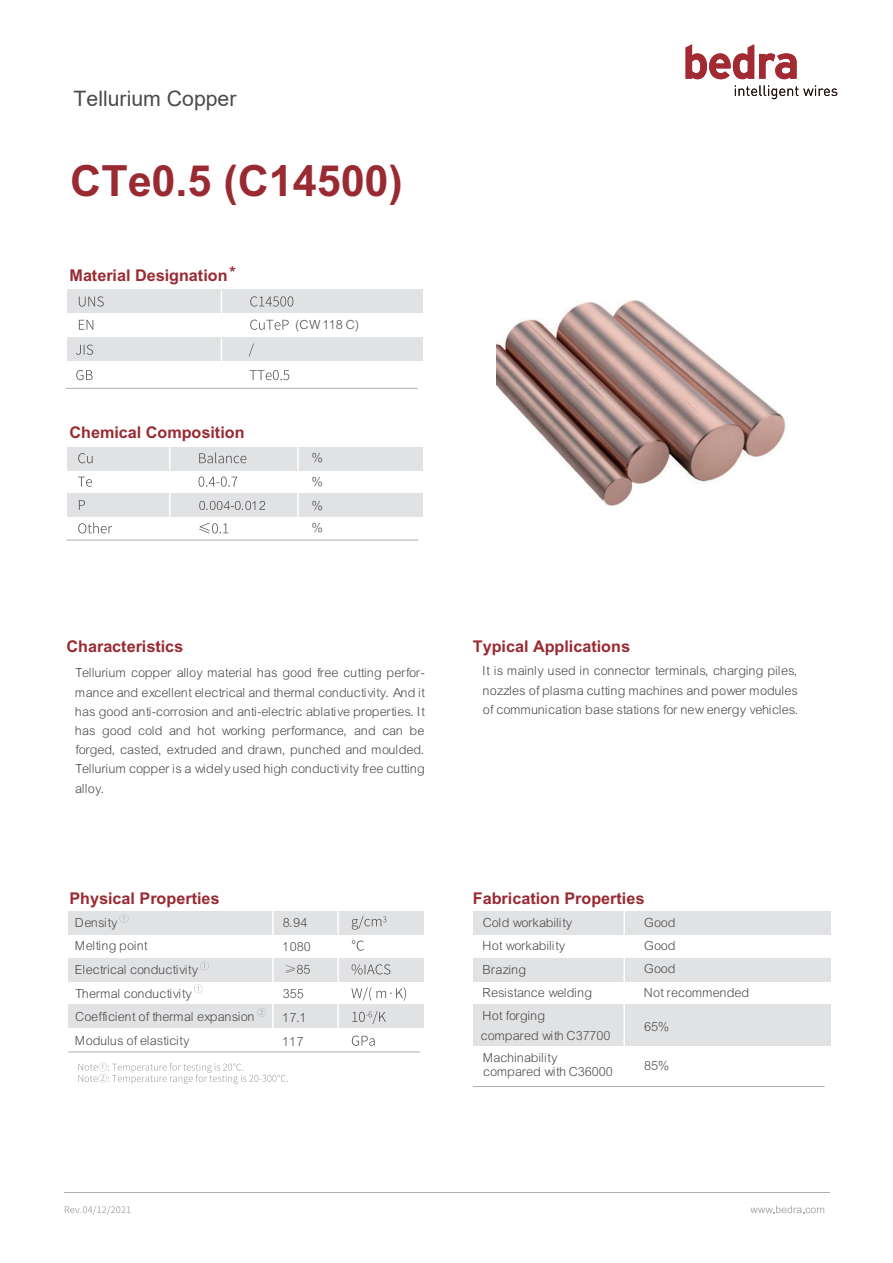
<style>
.page{position:relative;width:893px;height:1263px;background:#fff}
.page>*{position:absolute;margin:0;border:0;box-sizing:border-box;transform-origin:0 0}
.t1{font:700 43.05px "Arial";color:#992a32}
.t2{font:21.3px "Arial";color:#4c4b4b}
.t3{font:700 16.2px "Arial";color:#992a32}
.t4{font:13.5px/19.2px "Arial Lgt";color:#4c4b4b}
.t5{font:13.5px "Arial Lgt";color:#4d4b4b}
.t6{font:300 13.5px "Adobe Song Std";color:#4c4b4b}
</style>
<div class="page">
<div style="left:67px;top:289px;width:355px;height:23px;background:#e1e2e4"></div>
<div style="left:67px;top:337px;width:355px;height:24px;background:#e1e2e4"></div>
<svg style="left:79px;top:320px;width:14px;height:10px"></svg>
<svg style="left:76px;top:370px;width:213px;height:10px"></svg>
<svg style="left:250px;top:320px;width:39px;height:10px"></svg>
<svg style="left:250px;top:296px;width:43px;height:11px"></svg>
<svg style="left:79px;top:296px;width:25px;height:11px"></svg>
<hr style="left:221px;top:287px;width:1px;height:101px;background:#fff">
<div style="left:67px;top:494px;width:355px;height:23px;background:#e1e2e4"></div>
<div style="left:67px;top:447px;width:355px;height:23px;background:#e1e2e4"></div>
<hr style="left:169px;top:445px;width:2px;height:143px;background:#fff">
<hr style="left:297px;top:445px;width:2px;height:143px;background:#fff">
<svg style="left:78px;top:453px;width:15px;height:10px"></svg>
<svg style="left:78px;top:477px;width:14px;height:10px"></svg>
<svg style="left:79px;top:500px;width:6px;height:10px"></svg>
<svg style="left:78px;top:523px;width:34px;height:10px"></svg>
<svg style="left:199px;top:452px;width:47px;height:11px"></svg>
<svg style="left:199px;top:476px;width:38px;height:11px"></svg>
<svg style="left:199px;top:523px;width:29px;height:10px"></svg>
<div style="left:473px;top:911px;width:357px;height:23px;background:#e1e2e4"></div>
<div style="left:473px;top:958px;width:357px;height:23px;background:#e1e2e4"></div>
<div style="left:473px;top:1005px;width:357px;height:23px;background:#e1e2e4"></div>
<div style="left:473px;top:1028px;width:357px;height:18px;background:#e1e2e4"></div>
<hr style="left:623px;top:911px;width:2px;height:158px;background:#fff">
<div style="left:68px;top:911px;width:356px;height:23px;background:#e1e2e4"></div>
<div style="left:68px;top:958px;width:356px;height:23px;background:#e1e2e4"></div>
<div style="left:68px;top:1005px;width:356px;height:23px;background:#e1e2e4"></div>
<hr style="left:272px;top:911px;width:2px;height:176px;background:#fff">
<hr style="left:337px;top:911px;width:2px;height:176px;background:#fff">
<svg style="left:352px;top:916px;width:34px;height:14px"></svg>
<svg style="left:352px;top:940px;width:12px;height:11px"></svg>
<svg style="left:352px;top:964px;width:38px;height:10px"></svg>
<svg style="left:351px;top:987px;width:55px;height:14px"></svg>
<svg style="left:352px;top:1011px;width:34px;height:13px"></svg>
<svg style="left:352px;top:1035px;width:23px;height:11px"></svg>
<svg style="left:297px;top:989px;width:6px;height:9px"></svg>
<svg style="left:297px;top:965px;width:13px;height:9px"></svg>
<hr style="left:473px;top:1086px;width:352px;height:1px;background:#acaeb1">
<hr style="left:67px;top:540px;width:351px;height:1px;background:#acaeb1">
<img style="left:497px;top:300px;width:289px;height:206px">
<svg style="left:686px;top:44px;width:111px;height:35px"></svg>
<svg style="left:735px;top:85px;width:102px;height:14px"></svg>
<hr style="left:64px;top:1192px;width:765px;height:1px;background:#acadb0">
<svg style="left:65px;top:1206px;width:66px;height:9px"></svg>
<svg style="left:78px;top:1063px;width:210px;height:21px"></svg>
<svg style="left:120px;top:914px;width:8px;height:9px"></svg>
<svg style="left:194px;top:984px;width:9px;height:9px"></svg>
<svg style="left:200px;top:961px;width:9px;height:9px"></svg>
<svg style="left:257px;top:1008px;width:9px;height:9px"></svg>
<svg style="left:76px;top:345px;width:17px;height:10px"></svg>
<svg style="left:249px;top:343px;width:5px;height:13px"></svg>
<hr style="left:66px;top:388px;width:352px;height:1px;background:#acaeb1">
<hr style="left:68px;top:1052px;width:352px;height:1px;background:#acaeb1">
<svg style="left:199px;top:501px;width:66px;height:9px"></svg>
<svg style="left:750px;top:1205px;width:74px;height:8px"></svg>
<h2 class="t2" style="left:74px;top:84px;width:165px">Tellurium Copper</h2>
<h1 class="t1" style="left:70px;top:156px;width:334px">CTe0.5 (C14500)</h1>
<p class="t3" style="left:230px;top:263px;width:8px">*</p>
<p class="t3" style="left:70px;top:266px;width:160px">Material Designation</p>
<p class="t3" style="left:70px;top:423px;width:177px">Chemical Composition</p>
<p class="t3" style="left:67px;top:637px;width:118px">Characteristics</p>
<p class="t4" style="left:296px;top:315px;width:65px">(CW 118 C)</p>
<p class="t4" style="left:312px;top:445px;width:13px;line-height:24.2px;text-align:justify">% % %</p>
<p class="t4" style="left:312px;top:518px;width:13px">%</p>
<p class="t4" style="left:76px;top:663px;width:351px;text-align:justify">Tellurium copper alloy material has good free cutting perfor&shy;mance and excellent electrical and thermal conductivity. And it has good anti-corrosion and anti-electric ablative properties. It has good cold and hot working performance, and can be forged, casted, extruded and drawn, punched and moulded.<br>Tellurium copper is a widely used high conductivity free cutting alloy.</p>
<p class="t3" style="left:70px;top:888px;width:151px">Physical Properties</p>
<p class="t4" style="left:76px;top:911px;width:74px;line-height:23.1px">Density<br>Melting point</p>
<p class="t4" style="left:76px;top:984px;width:118px">Thermal conductivity</p>
<p class="t4" style="left:76px;top:960px;width:124px">Electrical conductivity</p>
<p class="t5" style="left:76px;top:1009px;width:181px">Coefficient of thermal expansion</p>
<p class="t4" style="left:76px;top:1031px;width:115px">Modulus of elasticity</p>
<p class="t4" style="left:283px;top:911px;width:29px;line-height:23.4px">8.94<br>1080</p>
<p class="t4" style="left:283px;top:982px;width:26px;line-height:23.7px">35<br>17.1<br>117</p>
<p class="t6" style="left:283px;top:961px;width:15px">≥</p>
<p class="t3" style="left:473px;top:637px;width:159px">Typical Applications</p>
<p class="t4" style="left:483px;top:661px;width:317px;text-align:justify">It is mainly used in connector terminals, charging piles, nozzles of plasma cutting machines and power modules of communication base stations for new energy vehicles.</p>
<p class="t3" style="left:473px;top:888px;width:173px">Fabrication Properties</p>
<p class="t4" style="left:483px;top:911px;width:111px;line-height:23.4px">Cold workability<br>Hot workability<br>Brazing<br>Resistance welding<br>Hot forging</p>
<p class="t4" style="left:481px;top:1025px;width:131px;line-height:21.8px">compared with C37700<br>Machinability</p>
<p class="t4" style="left:484px;top:1062px;width:131px">compared with C36000</p>
<p class="t4" style="left:645px;top:911px;width:33px;line-height:23.4px;text-align:justify">Good Good Good</p>
<p class="t4" style="left:645px;top:983px;width:107px">Not recommended</p>
<p class="t4" style="left:645px;top:1017px;width:27px">65%</p>
<p class="t4" style="left:645px;top:1056px;width:27px">85%</p>
</div>
